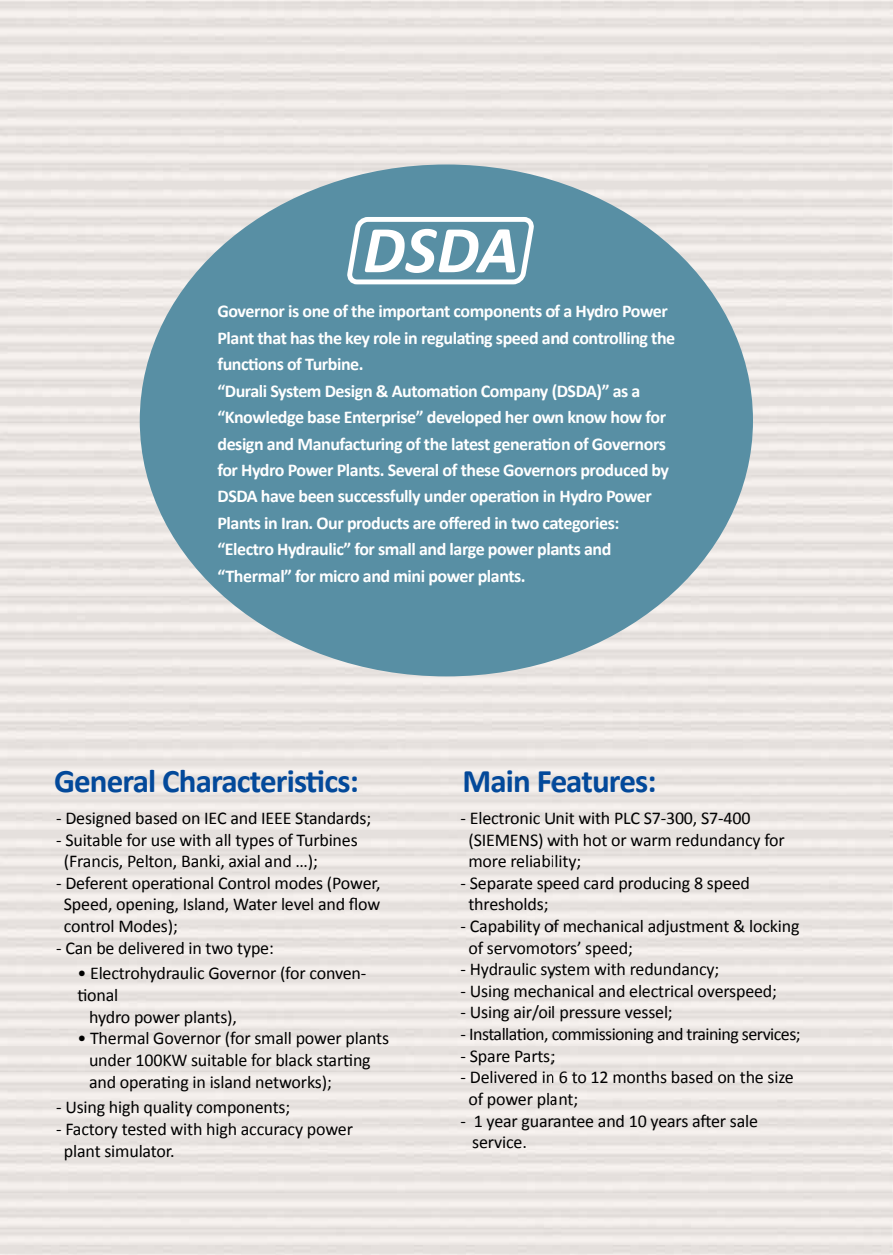
<style>
.page{position:relative;width:893px;height:1255px;background:#fff}
.page>*{position:absolute;margin:0;border:0;box-sizing:border-box;transform-origin:0 0}
.t1{font:700 33px "Calibri";letter-spacing:-.025em;color:#03499a}
.t2{font:18px/21.6px "Calibri";letter-spacing:-.01em;color:#000}
.t3{font:700 18px/26.4px "Calibri";letter-spacing:-.025em;color:#fff}
.t4{font:18px "Calibri";letter-spacing:-.03em;color:#000}
</style>
<div class="page">
<img style="left:0;top:0;width:893px;height:1254px">
<div style="left:140px;top:164px;width:613px;height:512px;background:#588fa4;border-radius:50%"></div>
<svg style="left:892px;top:106px;width:1px;height:238px"></svg>
<svg style="left:892px;top:957px;width:1px;height:297px"></svg>
<svg style="left:892px;top:888px;width:1px;height:25px"></svg>
<svg style="left:347px;top:217px;width:187px;height:68px"></svg>
<p class="t3" style="left:217px;top:298px;width:459px">Governor is one of the important components of a Hydro Power Plant that has the key role in regulating speed and controlling the functions of Turbine.<br>“Durali System Design &amp; Automation Company (DSDA)” as a “Knowledge base Enterprise” developed her own know how for design and Manufacturing of the latest generation of Governors for Hydro Power Plants. Several of these Governors produced by DSDA have been successfully under operation in Hydro Power Plants in Iran. Our products are offered in two categories: “Electro Hydraulic” for small and large power plants and “Thermal” for micro and mini power plants.</p>
<h1 class="t1" style="left:54px;top:759px;width:306px">General Characteristics:</h1>
<h1 class="t1" style="left:462px;top:759px;width:196px">Main Features:</h1>
<p class="t2" style="left:56px;top:807px;width:317px">- Designed based on IEC and IEEE Standards;</p>
<p class="t2" style="left:64px;top:828px;width:295px;text-indent:-8px">- Suitable for use with all types of Turbines (Francis, Pelton, Banki, axial and …);</p>
<p class="t2" style="left:64px;top:872px;width:318px;text-align:justify;text-indent:-8px">- Deferent operational Control modes (Power, Speed, opening, Island, Water level and flow control Modes);</p>
<p class="t2" style="left:56px;top:936px;width:219px">- Can be delivered in two type:</p>
<p class="t2" style="left:77px;top:962px;width:291px">• Electrohydraulic Governor (for conven-</p>
<p class="t2" style="left:77px;top:984px;width:42px">tional</p>
<p class="t2" style="left:89px;top:1005px;width:150px">hydro power plants),</p>
<p class="t2" style="left:89px;top:1027px;width:302px;text-indent:-12px">• Thermal Governor (for small power plants under 100KW suitable for black starting and operating in island networks);</p>
<p class="t2" style="left:56px;top:1096px;width:236px">- Using high quality components;</p>
<p class="t2" style="left:64px;top:1118px;width:291px;text-indent:-8px">- Factory tested with high accuracy power plant simulator.</p>
<p class="t2" style="left:468px;top:807px;width:318px;text-indent:-8px">- Electronic Unit with PLC S7-300, S7-400 (SIEMENS) with hot or warm redundancy for more reliability;</p>
<p class="t2" style="left:468px;top:872px;width:283px;text-indent:-8px">- Separate speed card producing 8 speed thresholds;</p>
<p class="t2" style="left:468px;top:915px;width:333px;text-indent:-8px">- Capability of mechanical adjustment &amp; locking of servomotors’ speed;</p>
<p class="t2" style="left:461px;top:958px;width:260px">- Hydraulic system with redundancy;</p>
<p class="t2" style="left:461px;top:980px;width:318px">- Using mechanical and electrical overspeed;</p>
<p class="t2" style="left:461px;top:1001px;width:214px">- Using air/oil pressure vessel;</p>
<p class="t4" style="left:461px;top:1022px;width:342px">- Installation, commissioning and training services;</p>
<p class="t2" style="left:461px;top:1044px;width:96px">- Spare Parts;</p>
<p class="t2" style="left:468px;top:1066px;width:327px;text-indent:-8px">- Delivered in 6 to 12 months based on the size of power plant;</p>
<p class="t2" style="left:472px;top:1109px;width:287px;text-indent:-12px">- 1 year guarantee and 10 years after sale service.</p>
</div>
